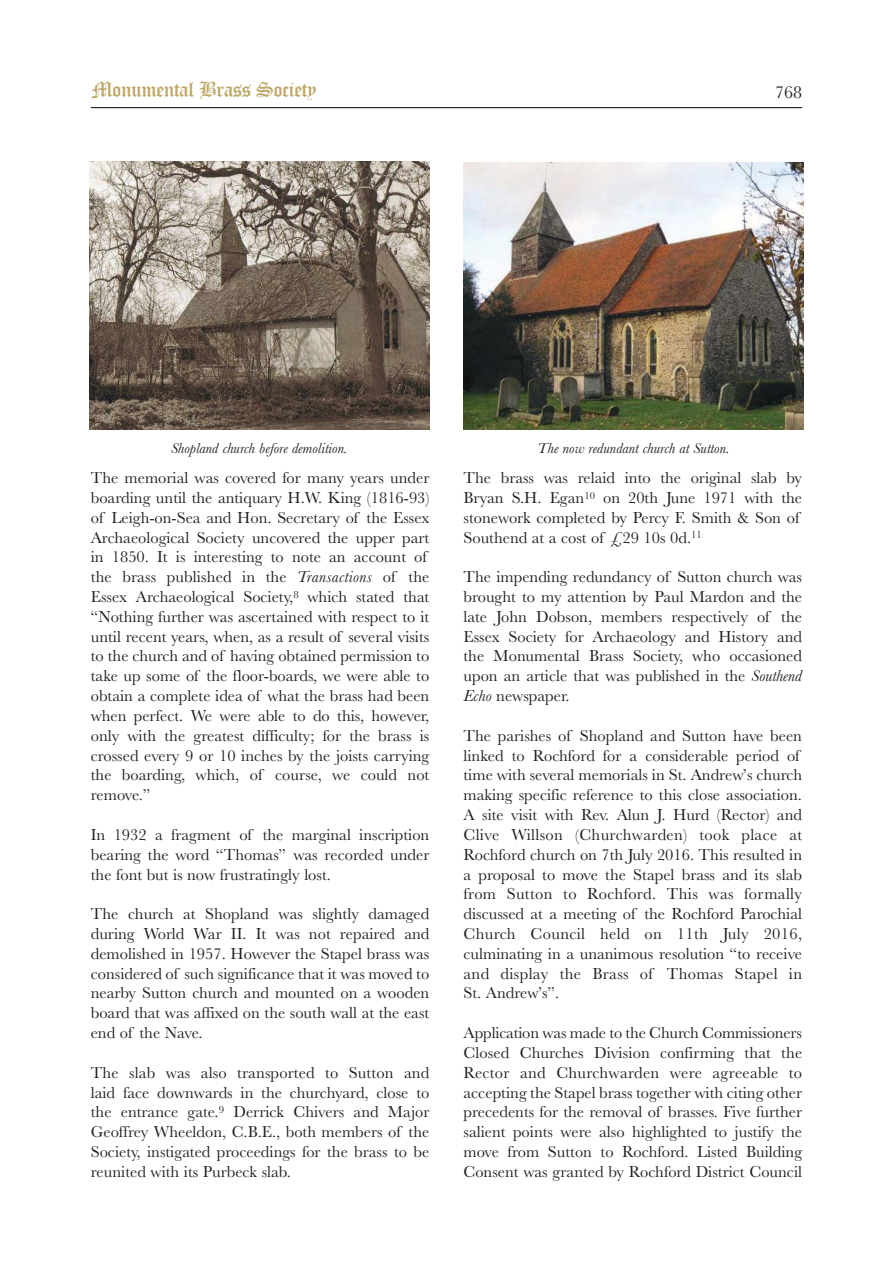
<style>
.page{position:relative;width:893px;height:1263px;background:#fff}
.page>*{position:absolute;margin:0;border:0;box-sizing:border-box;transform-origin:0 0}
.t1{font:21px "Old English Text";letter-spacing:-.025em;color:#bca663}
.t2{font:18px "Baskerville";color:#241f1f}
.t3{font:16.5px/19.8px "Baskerville";color:#241f1f;text-align:justify}
.t4{font:italic 15px "Baskerville";color:#241f1f}
.s1{font-style:italic}
</style>
<div class="page">
<hr style="left:91px;top:107px;width:711px;height:1px;background:#241f1f">
<img style="left:89px;top:162px;width:340px;height:267px">
<img style="left:463px;top:163px;width:341px;height:266px">
<p class="t1" style="left:92px;top:77px;width:227px">Monumental Brass Society</p>
<p class="t2" style="left:775px;top:82px;width:28px">768</p>
<p class="t4" style="left:171px;top:439px;width:178px">Shopland church before demolition.</p>
<p class="t4" style="left:537px;top:439px;width:194px">The now redundant church at Sutton.</p>
<p class="t3" style="left:91px;top:467px;width:340px;text-align:left">The memorial was covered for many years under boarding until the antiquary H.W. King (1816-93) of Leigh-on-Sea and Hon. Secretary of the Essex Archaeological Society uncovered the upper part in 1850. It is interesting to note an account of the brass published in the <span class="s1">Transactions</span> of the Essex Archaeological Society,<sup>8</sup> which stated that “Nothing further was ascertained with respect to it until recent years, when, as a result of several visits to the church and of having obtained permission to take up some of the floor-boards, we were able to obtain a complete idea of what the brass had been when perfect. We were able to do this, however, only with the greatest difficulty; for the brass is crossed every 9 or 10 inches by the joists carrying the boarding, which, of course, we could not remove.”</p>
<p class="t3" style="left:91px;top:824px;width:340px">In 1932 a fragment of the marginal inscription bearing the word “Thomas” was recorded under the font but is now frustratingly lost.</p>
<p class="t3" style="left:91px;top:903px;width:340px">The church at Shopland was slightly damaged during World War II. It was not repaired and demolished in 1957. However the Stapel brass was considered of such significance that it was moved to nearby Sutton church and mounted on a wooden board that was affixed on the south wall at the east end of the Nave.</p>
<p class="t3" style="left:91px;top:1062px;width:340px">The slab was also transported to Sutton and laid face downwards in the churchyard, close to the entrance gate.<sup>9</sup> Derrick Chivers and Major Geoffrey Wheeldon, C.B.E., both members of the Society, instigated proceedings for the brass to be reunited with its Purbeck slab.</p>
<p class="t3" style="left:463px;top:467px;width:340px;text-align:left">The brass was relaid into the original slab by Bryan S.H. Egan<sup>10</sup> on 20th June 1971 with the stonework completed by Percy F. Smith &amp; Son of Southend at a cost of £29 10s 0d.<sup>11</sup></p>
<p class="t3" style="left:463px;top:567px;width:340px">The impending redundancy of Sutton church was brought to my attention by Paul Mardon and the late John Dobson, members respectively of the Essex Society for Archaeology and History and the Monumental Brass Society, who occasioned upon an article that was published in the <span class="s1">Southend Echo</span> newspaper.</p>
<p class="t3" style="left:463px;top:725px;width:340px;text-align:left">The parishes of Shopland and Sutton have been linked to Rochford for a considerable period of time with several memorials in St. Andrew’s church making specific reference to this close association.<br>A site visit with Rev. Alun J. Hurd (Rector) and Clive Willson (Churchwarden) took place at Rochford church on 7th July 2016. This resulted in a proposal to move the Stapel brass and its slab from Sutton to Rochford. This was formally discussed at a meeting of the Rochford Parochial Church Council held on 11th July 2016, culminating in a unanimous resolution “to receive and display the Brass of Thomas Stapel in St. Andrew’s”.</p>
<p class="t3" style="left:463px;top:1022px;width:340px">Application was made to the Church Commissioners Closed Churches Division confirming that the Rector and Churchwarden were agreeable to accepting the Stapel brass together with citing other precedents for the removal of brasses. Five further salient points were also highlighted to justify the move from Sutton to Rochford. Listed Building Consent was granted by Rochford District Council</p>
</div>
